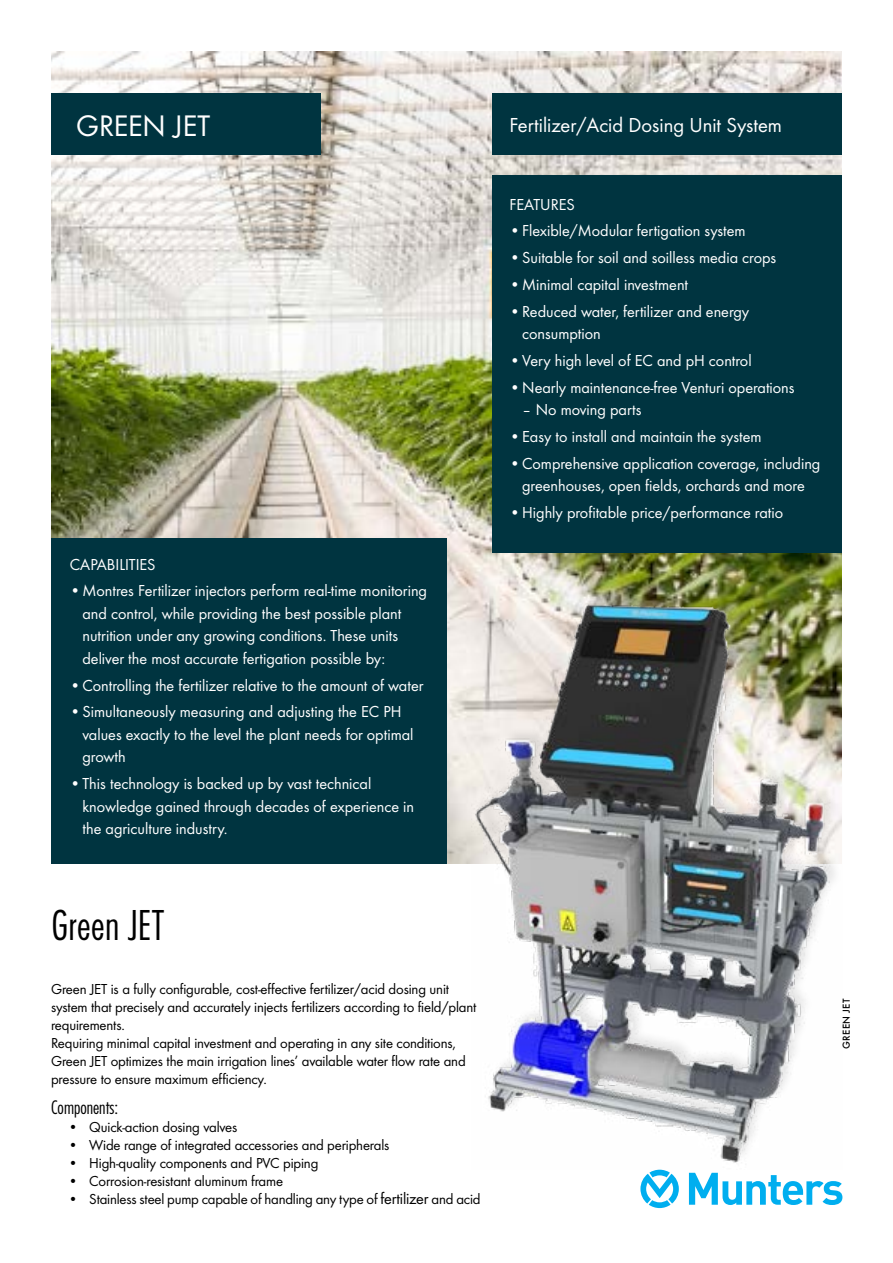
<style>
.page{position:relative;width:893px;height:1263px;background:#fff}
.page>*{position:absolute;margin:0;border:0;box-sizing:border-box;transform-origin:0 0}
.t1{font:300 45px "Futura Con";letter-spacing:-.005em;color:#000}
.t2{font:30.9px "Futura Boo";letter-spacing:-.005em;color:#fff}
.t3{font:21px "Futura Boo";color:#fff}
.t4{font:300 condensed 18px "Futura Std";color:#000}
.t5{font:16.5px/22.5px "Futura Boo";color:#fff}
.t6{font:15px/18px "Futura Boo";letter-spacing:-.01em;color:#000}
.t7{font:500 10.5px "Futura";letter-spacing:.03em;color:#000}
.s1{font-size:16.5px}
</style>
<div class="page">
<img style="left:51px;top:51px;width:791px;height:812px">
<img style="left:472px;top:596px;width:370px;height:567px">
<svg style="left:689px;top:1173px;width:153px;height:32px"></svg>
<svg style="left:640px;top:1170px;width:39px;height:38px"></svg>
<div style="left:51px;top:94px;width:270px;height:61px;background:#003440"></div>
<div style="left:493px;top:94px;width:349px;height:61px;background:#003440"></div>
<div style="left:493px;top:176px;width:349px;height:377px;background:#003440"></div>
<div style="left:51px;top:538px;width:395px;height:325px;background:#003440"></div>
<h2 class="t2" style="left:76px;top:107px;width:135px">GREEN JET</h2>
<p class="t3" style="left:509px;top:113px;width:274px">Fertilizer/Acid Dosing Unit System</p>
<p class="t5" style="left:70px;top:553px;width:87px">CAPABILITIES</p>
<p class="t5" style="left:82px;top:579px;width:346px;text-indent:-13px">•Montres Fertilizer injectors perform real-time monitoring and control, while providing the best possible plant nutrition under any growing conditions. These units deliver the most accurate fertigation possible by:</p>
<p class="t5" style="left:70px;top:674px;width:355px">•Controlling the fertilizer relative to the amount of water</p>
<p class="t5" style="left:82px;top:700px;width:332px;text-indent:-13px">•Simultaneously measuring and adjusting the EC PH values exactly to the level the plant needs for optimal growth</p>
<p class="t5" style="left:82px;top:772px;width:333px;text-indent:-13px">•This technology is backed up by vast technical knowledge gained through decades of experience in the agriculture industry.</p>
<p class="t5" style="left:509px;top:193px;width:67px">FEATURES</p>
<p class="t5" style="left:509px;top:220px;width:238px">•Flexible/Modular fertigation system</p>
<p class="t5" style="left:509px;top:246px;width:268px">•Suitable for soil and soilless media crops</p>
<p class="t5" style="left:509px;top:273px;width:180px">•Minimal capital investment</p>
<p class="t5" style="left:522px;top:300px;width:229px;text-indent:-13px">•Reduced water, fertilizer and energy consumption</p>
<p class="t5" style="left:509px;top:349px;width:244px">•Very high level of EC and pH control</p>
<p class="t5" style="left:509px;top:376px;width:287px">•Nearly maintenance-free Venturi operations</p>
<p class="t5" style="left:522px;top:398px;width:121px">– No moving parts</p>
<p class="t5" style="left:509px;top:425px;width:254px">•Easy to install and maintain the system</p>
<p class="t5" style="left:509px;top:452px;width:312px;text-align:center">•Comprehensive application coverage, including greenhouses, open fields, orchards and more</p>
<p class="t5" style="left:509px;top:501px;width:275px">•Highly profitable price/performance ratio</p>
<h1 class="t1" style="left:52px;top:899px;width:114px">Green JET</h1>
<p class="t6" style="left:51px;top:979px;width:427px">Green JET is a fully configurable, cost-effective fertilizer/acid dosing unit system that precisely and accurately injects fertilizers according to field/plant requirements.<br>Requiring minimal capital investment and operating in any site conditions, Green JET optimizes the main irrigation lines’ available water flow rate and pressure to ensure maximum efficiency.</p>
<p class="t4" style="left:51px;top:1096px;width:69px">Components:</p>
<p class="t6" style="left:68px;top:1117px;width:171px">• Quick-action dosing valves</p>
<p class="t6" style="left:68px;top:1135px;width:323px">• Wide range of integrated accessories and peripherals</p>
<p class="t6" style="left:68px;top:1153px;width:252px">• High-quality components and PVC piping</p>
<p class="t6" style="left:68px;top:1171px;width:217px">• Corrosion-resistant aluminum frame</p>
<p class="t6" style="left:68px;top:1189px;width:414px">• Stainless steel pump capable of handling any type of <span class="s1">fertilizer</span> and acid</p>
<p class="t7" style="left:840px;top:1049px;width:51px;rotate:-90deg">GREEN JET</p>
</div>
